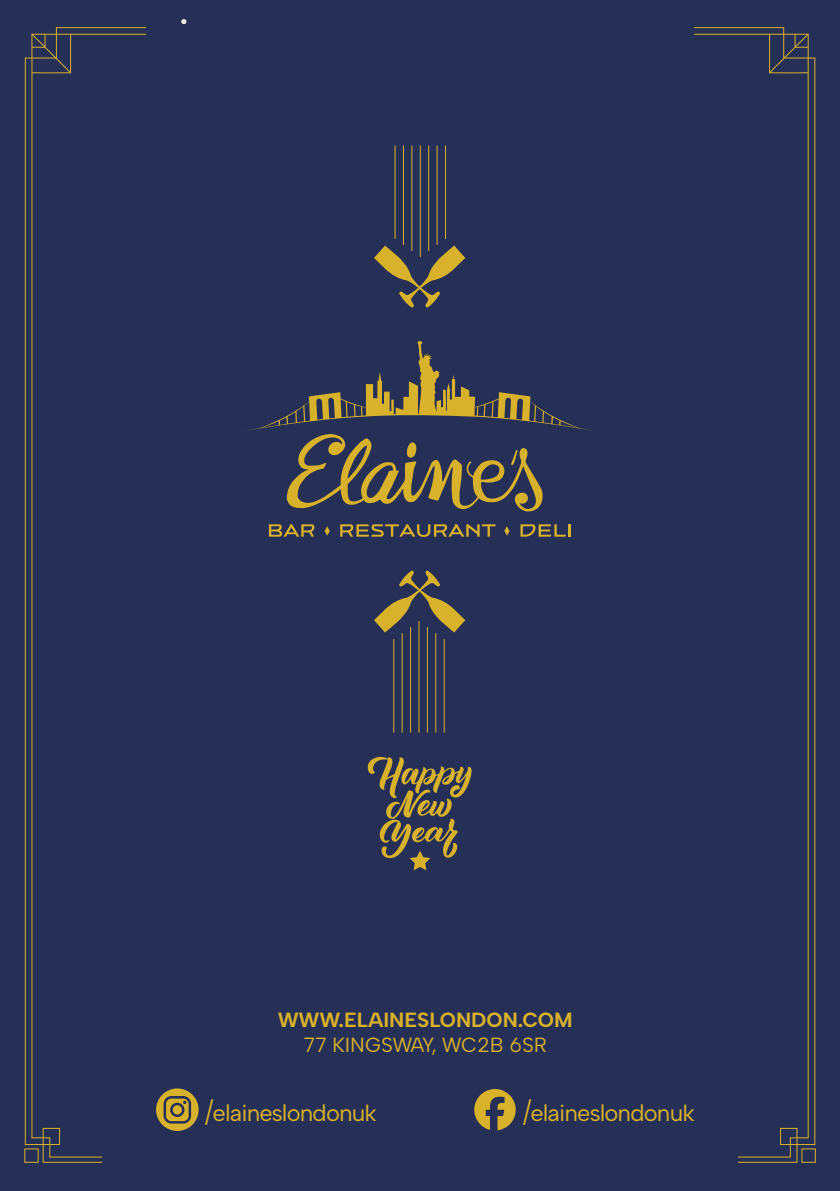
<style>
.page{position:relative;width:840px;height:1191px;background:#fff}
.page>*{position:absolute;margin:0;border:0;box-sizing:border-box;transform-origin:0 0}
.t1{font:23.2px "Albert Sans";letter-spacing:-.04em;color:#d9b22b}
.t2{font:700 20.6px "Albert Sans";color:#d9b22b}
.t3{font:20.6px "Albert Sans";color:#d9b22b}
</style>
<div class="page">
<div style="left:0;top:0;width:839px;height:1191px;background:#263056"></div>
<svg style="left:181px;top:19px;width:6px;height:5px"></svg>
<svg style="left:24px;top:27px;width:122px;height:1136px"></svg>
<svg style="left:31px;top:33px;width:115px;height:1125px"></svg>
<div style="left:24px;top:1148px;width:15px;height:14px;border:1px solid #d9b22b"></div>
<svg style="left:31px;top:33px;width:41px;height:41px"></svg>
<svg style="left:694px;top:27px;width:121px;height:1136px"></svg>
<svg style="left:694px;top:33px;width:114px;height:1125px"></svg>
<svg style="left:767px;top:33px;width:42px;height:41px"></svg>
<svg style="left:269px;top:524px;width:45px;height:12px"></svg>
<svg style="left:340px;top:524px;width:155px;height:13px"></svg>
<svg style="left:520px;top:524px;width:50px;height:12px"></svg>
<svg style="left:324px;top:526px;width:5px;height:9px"></svg>
<svg style="left:504px;top:526px;width:5px;height:9px"></svg>
<svg style="left:246px;top:341px;width:347px;height:171px"></svg>
<svg style="left:156px;top:1088px;width:42px;height:43px"></svg>
<svg style="left:474px;top:1089px;width:41px;height:41px"></svg>
<svg style="left:374px;top:245px;width:91px;height:63px"></svg>
<hr style="left:445px;top:146px;width:1px;height:93px;background:#d9b22b">
<hr style="left:436px;top:146px;width:1px;height:99px;background:#d9b22b">
<hr style="left:428px;top:146px;width:1px;height:105px;background:#d9b22b">
<hr style="left:419px;top:146px;width:1px;height:111px;background:#d9b22b">
<hr style="left:411px;top:146px;width:1px;height:105px;background:#d9b22b">
<hr style="left:403px;top:146px;width:1px;height:99px;background:#d9b22b">
<hr style="left:394px;top:146px;width:1px;height:93px;background:#d9b22b">
<svg style="left:374px;top:570px;width:91px;height:62px"></svg>
<hr style="left:393px;top:639px;width:1px;height:93px;background:#d9b22b">
<hr style="left:401px;top:633px;width:1px;height:99px;background:#d9b22b">
<hr style="left:410px;top:627px;width:1px;height:105px;background:#d9b22b">
<hr style="left:418px;top:621px;width:1px;height:111px;background:#d9b22b">
<hr style="left:426px;top:627px;width:1px;height:105px;background:#d9b22b">
<hr style="left:435px;top:633px;width:1px;height:99px;background:#d9b22b">
<hr style="left:443px;top:639px;width:1px;height:93px;background:#d9b22b">
<svg style="left:367px;top:756px;width:104px;height:114px"></svg>
<p class="t2" style="left:277px;top:1012px;width:296px">WWW.ELAINESLONDON.COM</p>
<p class="t3" style="left:303px;top:1032px;width:245px">77 KINGSWAY, WC2B 6SR</p>
<p class="t1" style="left:203px;top:1098px;width:175px">/elaineslondonuk</p>
<p class="t1" style="left:521px;top:1098px;width:175px">/elaineslondonuk</p>
</div>
